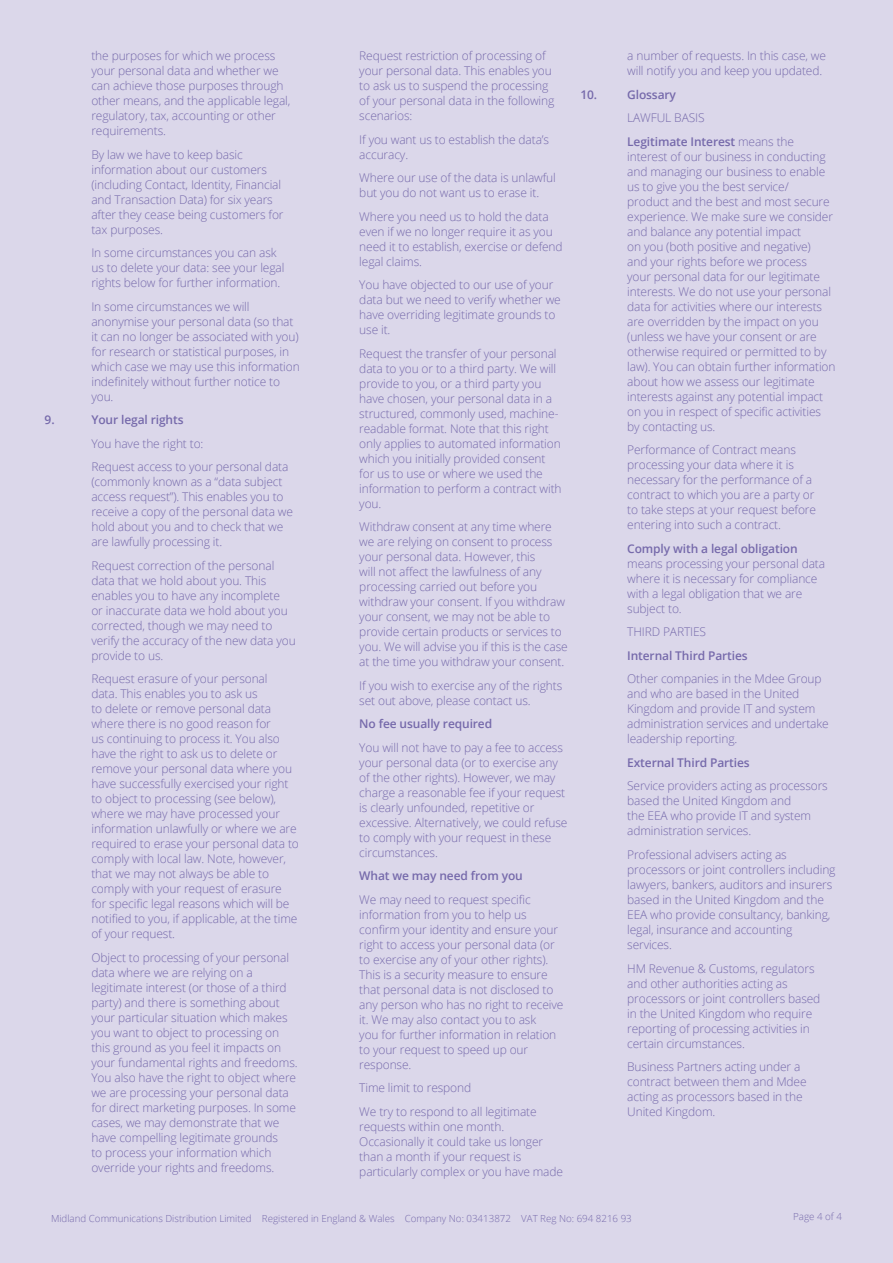
<style>
.page{position:relative;width:893px;height:1263px;background:#dbd7ea}
.page>*{position:absolute;margin:0;border:0;box-sizing:border-box;transform-origin:0 0}
.t1{font:300 12px/15px "Open Sans";letter-spacing:-.01em;color:#766aab}
.t2{font:600 12px "Open Sans";letter-spacing:-.01em;color:#766aab}
.t3{font:300 9.75px "Open Sans";color:#766aab}
.s1{font-weight:600}
</style>
<div class="page">
<p class="t1" style="left:91px;top:48px;width:200px">the purposes for which we process your personal data and whether we can achieve those purposes through other means, and the applicable legal, regulatory, tax, accounting or other requirements.</p>
<p class="t1" style="left:91px;top:147px;width:194px">By law we have to keep basic information about our customers (including Contact, Identity, Financial and Transaction Data) for six years after they cease being customers for tax purposes.</p>
<p class="t1" style="left:91px;top:245px;width:195px">In some circumstances you can ask us to delete your data: see your legal rights below for further information.</p>
<p class="t1" style="left:91px;top:299px;width:210px">In some circumstances we will anonymise your personal data (so that it can no longer be associated with you) for research or statistical purposes, in which case we may use this information indefinitely without further notice to you.</p>
<p class="t2" style="left:45px;top:412px;width:12px">9.</p>
<p class="t2" style="left:91px;top:412px;width:94px">Your legal rights</p>
<p class="t1" style="left:91px;top:431px;width:199px;line-height:23.5px">You have the right to:<br>Request access to your personal data</p>
<p class="t1" style="left:91px;top:474px;width:203px">(commonly known as a “data subject access request”). This enables you to receive a copy of the personal data we hold about you and to check that we are lawfully processing it.</p>
<p class="t1" style="left:91px;top:558px;width:206px">Request correction of the personal data that we hold about you. This enables you to have any incomplete<br>or inaccurate data we hold about you corrected, though we may need to verify the accuracy of the new data you provide to us.</p>
<p class="t1" style="left:91px;top:671px;width:209px">Request erasure of your personal<br>data. This enables you to ask us<br>to delete or remove personal data where there is no good reason for<br>us continuing to process it. You also have the right to ask us to delete or remove your personal data where you have successfully exercised your right to object to processing (see below), where we may have processed your information unlawfully or where we are required to erase your personal data to comply with local law. Note, however, that we may not always be able to comply with your request of erasure for specific legal reasons which will be notified to you, if applicable, at the time of your request.</p>
<p class="t1" style="left:91px;top:950px;width:208px">Object to processing of your personal data where we are relying on a legitimate interest (or those of a third party) and there is something about your particular situation which makes you want to object to processing on this ground as you feel it impacts on your fundamental rights and freedoms.<br>You also have the right to object where we are processing your personal data for direct marketing purposes. In some cases, we may demonstrate that we have compelling legitimate grounds<br>to process your information which override your rights and freedoms.</p>
<p class="t1" style="left:359px;top:48px;width:197px">Request restriction of processing of your personal data. This enables you to ask us to suspend the processing of your personal data in the following scenarios:</p>
<p class="t1" style="left:359px;top:132px;width:191px">If you want us to establish the data’s accuracy.</p>
<p class="t1" style="left:359px;top:170px;width:198px">Where our use of the data is unlawful but you do not want us to erase it.</p>
<p class="t1" style="left:359px;top:209px;width:205px">Where you need us to hold the data even if we no longer require it as you need it to establish, exercise or defend legal claims.</p>
<p class="t1" style="left:359px;top:277px;width:203px">You have objected to our use of your data but we need to verify whether we have overriding legitimate grounds to use it.</p>
<p class="t1" style="left:359px;top:346px;width:204px">Request the transfer of your personal data to you or to a third party. We will provide to you, or a third party you have chosen, your personal data in a structured, commonly used, machine&shy;readable format. Note that this right only applies to automated information which you initially provided consent for us to use or where we used the information to perform a contract with you.</p>
<p class="t1" style="left:359px;top:519px;width:210px">Withdraw consent at any time where we are relying on consent to process your personal data. However, this<br>will not affect the lawfulness of any processing carried out before you withdraw your consent. If you withdraw your consent, we may not be able to provide certain products or services to you. We will advise you if this is the case at the time you withdraw your consent.</p>
<p class="t1" style="left:359px;top:678px;width:205px">If you wish to exercise any of the rights set out above, please contact us.</p>
<p class="t2" style="left:359px;top:716px;width:134px">No fee usually required</p>
<p class="t1" style="left:359px;top:740px;width:210px">You will not have to pay a fee to access your personal data (or to exercise any of the other rights). However, we may charge a reasonable fee if your request is clearly unfounded, repetitive or excessive. Alternatively, we could refuse to comply with your request in these circumstances.</p>
<p class="t2" style="left:359px;top:868px;width:165px">What we may need from you</p>
<p class="t1" style="left:359px;top:892px;width:206px">We may need to request specific information from you to help us confirm your identity and ensure your right to access your personal data (or to exercise any of your other rights).<br>This is a security measure to ensure that personal data is not disclosed to any person who has no right to receive it. We may also contact you to ask<br>you for further information in relation to your request to speed up our response.</p>
<p class="t1" style="left:359px;top:1076px;width:179px;line-height:23.5px">Time limit to respond<br>We try to respond to all legitimate</p>
<p class="t1" style="left:359px;top:1119px;width:205px">requests within one month.<br>Occasionally it could take us longer than a month if your request is particularly complex or you have made</p>
<p class="t1" style="left:627px;top:48px;width:200px">a number of requests. In this case, we will notify you and keep you updated.</p>
<p class="t2" style="left:580px;top:86px;width:18px">10.</p>
<p class="t2" style="left:627px;top:86px;width:50px">Glossary</p>
<p class="t1" style="left:627px;top:106px;width:168px;line-height:23.5px">LAWFUL BASIS<br><span class="s1">Legitimate Interest</span> means the</p>
<p class="t1" style="left:627px;top:149px;width:210px">interest of our business in conducting and managing our business to enable us to give you the best service/<br>product and the best and most secure experience. We make sure we consider and balance any potential impact<br>on you (both positive and negative)<br>and your rights before we process<br>your personal data for our legitimate interests. We do not use your personal data for activities where our interests are overridden by the impact on you (unless we have your consent or are otherwise required or permitted to by law). You can obtain further information about how we assess our legitimate interests against any potential impact on you in respect of specific activities by contacting us.</p>
<p class="t1" style="left:627px;top:442px;width:190px">Performance of Contract means processing your data where it is necessary for the performance of a contract to which you are a party or to take steps at your request before entering into such a contract.</p>
<p class="t2" style="left:627px;top:540px;width:172px">Comply with a legal obligation</p>
<p class="t1" style="left:627px;top:556px;width:199px">means processing your personal data where it is necessary for compliance with a legal obligation that we are subject to.</p>
<p class="t1" style="left:627px;top:624px;width:80px">THIRD PARTIES</p>
<p class="t2" style="left:627px;top:647px;width:122px">Internal Third Parties</p>
<p class="t1" style="left:627px;top:671px;width:203px">Other companies in the Mdee Group and who are based in the United<br>Kingdom and provide IT and system administration services and undertake leadership reporting.</p>
<p class="t2" style="left:627px;top:754px;width:124px">External Third Parties</p>
<p class="t1" style="left:627px;top:778px;width:202px">Service providers acting as processors based the United Kingdom and<br>the EEA who provide IT and system administration services.</p>
<p class="t1" style="left:627px;top:847px;width:210px">Professional advisers acting as processors or joint controllers including lawyers, bankers, auditors and insurers based in the United Kingdom and the EEA who provide consultancy, banking, legal, insurance and accounting services.</p>
<p class="t1" style="left:627px;top:960px;width:195px">HM Revenue &amp; Customs, regulators and other authorities acting as processors or joint controllers based in the United Kingdom who require reporting of processing activities in certain circumstances.</p>
<p class="t1" style="left:627px;top:1059px;width:181px">Business Partners acting under a contract between them and Mdee acting as processors based in the<br>United Kingdom.</p>
<p class="t3" style="left:51px;top:1211px;width:582px">Midland Communications Distribution Limited Registered in England &amp; Wales Company No: 03413872 VAT Reg No: 694 8216 93</p>
<p class="t3" style="left:793px;top:1210px;width:50px">Page 4 of 4</p>
</div>
